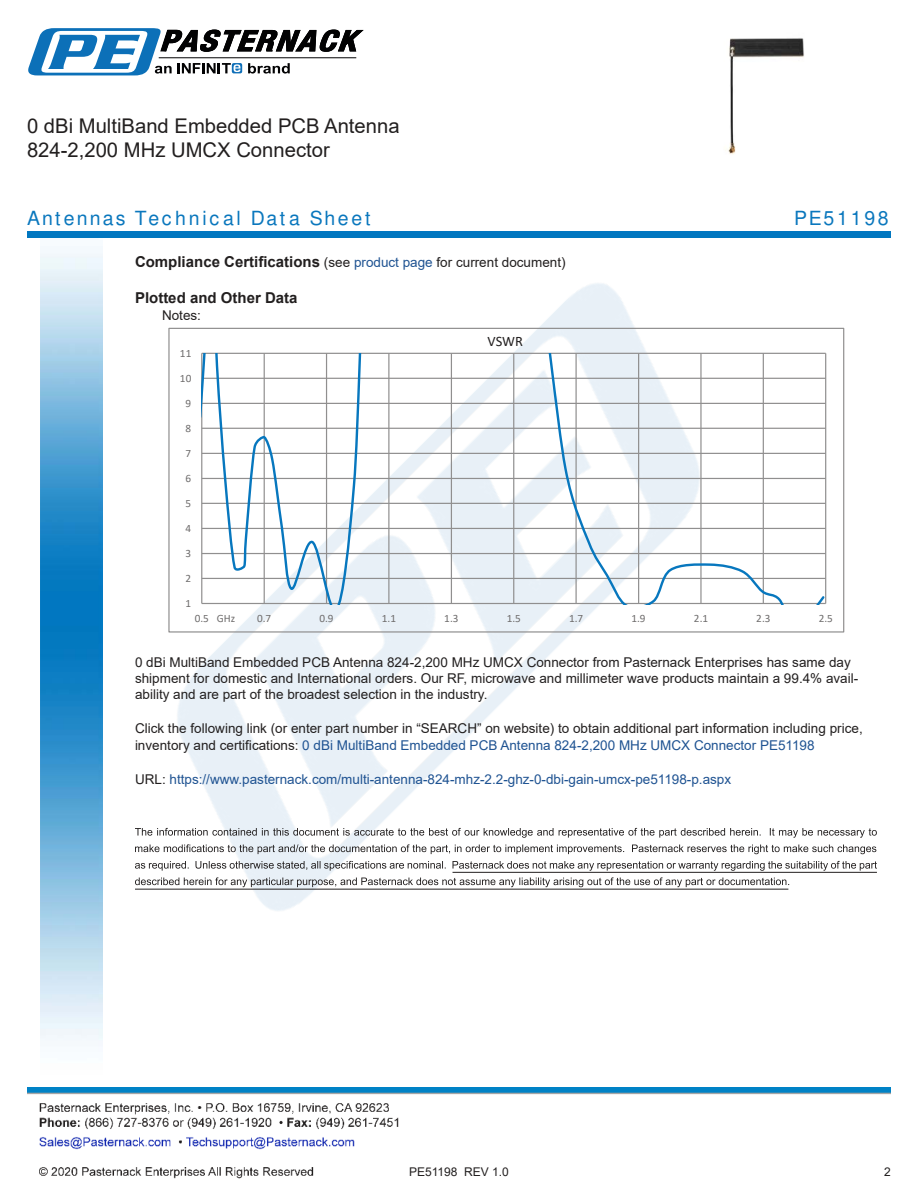
<style>
.page{position:relative;width:918px;height:1188px;background:#fff}
.page>*{position:absolute;margin:0;border:0;box-sizing:border-box;transform-origin:0 0}
.t1{font:20.25px/24.3px "Arial";color:#221f1f}
.t2{font:900 19.5px "Arial";letter-spacing:.14em;color:#0a77bd}
.t3{font:700 15px "Arial";color:#221f1f}
.t4{font:14.4px "Calibri";color:#221f1f}
.t5{font:13.5px/16.2px "Arial";color:#221f1f}
.t6{font:13.5px "Arial";color:#1f5392}
.t7{font:12px "Arial";color:#221f1f}
.t8{font:11.25px "Calibri";letter-spacing:.01em;color:#6f6d6d}
.t9{font:11.1px "Calibri";color:#6f6d6d}
.s1{font-weight:400;font-size:13.5px}
.s2{font-weight:400;font-size:13.5px;color:#1f5392}
.s3{color:#1f5392}
.s4{color:#221f1f}
</style>
<div class="page">
<img style="left:102px;top:246px;width:719px;height:724px">
<img style="left:40px;top:237px;width:62px;height:804px">
<img style="left:39px;top:1103px;width:360px;height:76px">
<img style="left:27px;top:1088px;width:864px;height:7px">
<div style="left:27px;top:231px;width:864px;height:6px;background:#0177c0"></div>
<svg style="left:28px;top:28px;width:336px;height:47px"></svg>
<hr style="left:201px;top:353px;width:1px;height:250px;background:#908f8f">
<svg style="left:202px;top:353px;width:625px;height:252px"></svg>
<svg style="left:135px;top:828px;width:742px;height:10px"></svg>
<svg style="left:135px;top:844px;width:741px;height:10px"></svg>
<svg style="left:135px;top:861px;width:742px;height:10px"></svg>
<svg style="left:135px;top:877px;width:654px;height:10px"></svg>
<hr style="left:453px;top:872px;width:424px;height:1px;background:#221f1f">
<hr style="left:135px;top:889px;width:653px;height:1px;background:#221f1f">
<img style="left:728px;top:38px;width:76px;height:116px">
<h1 class="t1" style="left:27px;top:114px;width:374px">0 dBi MultiBand Embedded PCB Antenna<br>824-2,200 MHz UMCX Connector</h1>
<h2 class="t2" style="left:27px;top:207px;width:345px">Antennas Technical Data Sheet</h2>
<h2 class="t2" style="left:794px;top:207px;width:96px">PE51198</h2>
<p class="t3" style="left:135px;top:252px;width:432px">Compliance Certi昀椀cations <span class="s1">(see</span> <span class="s2">product page</span> <span class="s1">for current document)</span></p>
<p class="t3" style="left:135px;top:288px;width:164px">Plotted and Other Data</p>
<p class="t5" style="left:162px;top:307px;width:41px">Notes:</p>
<p class="t8" style="left:180px;top:345px;width:13px">11</p>
<p class="t8" style="left:180px;top:370px;width:13px">10</p>
<p class="t8" style="left:186px;top:395px;width:7px">9</p>
<p class="t9" style="left:186px;top:420px;width:7px">8</p>
<p class="t8" style="left:186px;top:445px;width:7px">7</p>
<p class="t8" style="left:186px;top:470px;width:7px">6</p>
<p class="t9" style="left:186px;top:495px;width:7px">5</p>
<p class="t9" style="left:186px;top:520px;width:7px">4</p>
<p class="t8" style="left:186px;top:545px;width:7px">3</p>
<p class="t8" style="left:186px;top:570px;width:7px">2</p>
<p class="t9" style="left:186px;top:596px;width:7px">1</p>
<p class="t4" style="left:487px;top:331px;width:37px">VSWR</p>
<p class="t8" style="left:195px;top:610px;width:16px">0.5</p>
<p class="t8" style="left:257px;top:610px;width:16px">0.7</p>
<p class="t8" style="left:319px;top:610px;width:16px">0.9</p>
<p class="t8" style="left:382px;top:610px;width:16px">1.1</p>
<p class="t8" style="left:444px;top:610px;width:16px">1.3</p>
<p class="t8" style="left:507px;top:610px;width:16px">1.5</p>
<p class="t8" style="left:569px;top:610px;width:16px">1.7</p>
<p class="t8" style="left:631px;top:610px;width:16px">1.9</p>
<p class="t8" style="left:694px;top:610px;width:16px">2.1</p>
<p class="t8" style="left:756px;top:610px;width:16px">2.3</p>
<p class="t8" style="left:819px;top:610px;width:16px">2.5</p>
<p class="t8" style="left:217px;top:611px;width:20px">GHz</p>
<p class="t5" style="left:135px;top:654px;width:725px">0 dBi MultiBand Embedded PCB Antenna 824-2,200 MHz UMCX Connector from Pasternack Enterprises has same day shipment for domestic and International orders. Our RF, microwave and millimeter wave products maintain a 99.4% avail&shy;ability and are part of the broadest selection in the industry.</p>
<p class="t5" style="left:135px;top:720px;width:729px">Click the following link (or enter part number in “SEARCH” on website) to obtain additional part information including price, inventory and certi昀椀cations: <span class="s3">0 dBi MultiBand Embedded PCB Antenna 824-2,200 MHz UMCX Connector PE51198</span></p>
<p class="t6" style="left:135px;top:770px;width:598px"><span class="s4">URL:</span> https://www.pasternack.com/multi-antenna-824-mhz-2.2-ghz-0-dbi-gain-umcx-pe51198-p.aspx</p>
<p class="t7" style="left:409px;top:1163px;width:101px">PE51198 REV 1.0</p>
<p class="t7" style="left:884px;top:1163px;width:8px">2</p>
</div>
